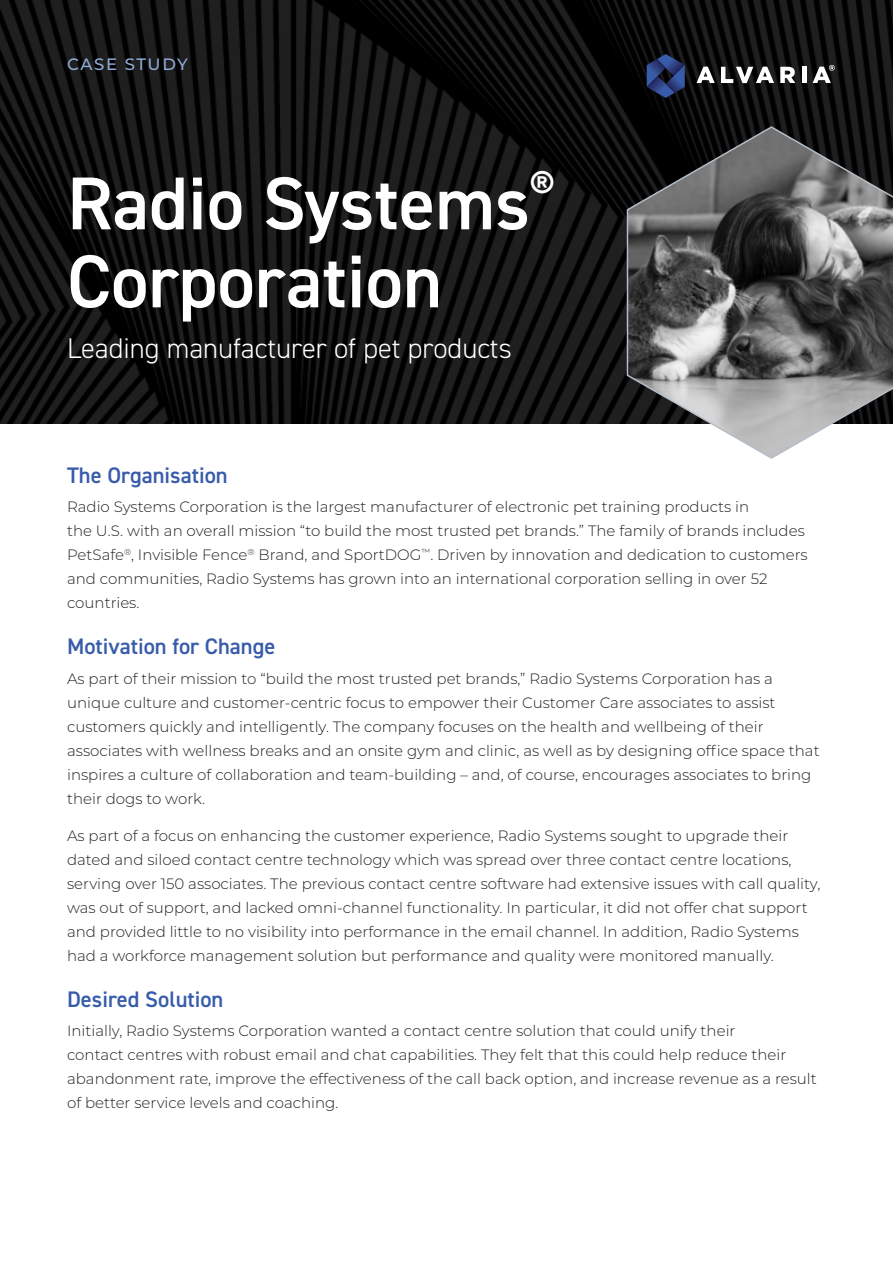
<style>
.page{position:relative;width:893px;height:1263px;background:#fff}
.page>*{position:absolute;margin:0;border:0;box-sizing:border-box;transform-origin:0 0}
.Title_Line_cover{font:600 75px/78px "DIN2014";color:#fff}
.Cover_Subheadline_wh{font:300 28.5px "DIN2014";color:#fff}
.Subhead_Blue{font:600 22.5px "DIN2014";color:#385caa}
.Asset_Descriptor_cov{font:500 16.5px "Montserrat";letter-spacing:.09em;color:#91acd8}
.Body{font:300 15px/24px "Montserrat";color:#231f20}
</style>
<div class="page">
<img style="left:0;top:0;width:893px;height:424px">
<svg style="left:696px;top:67px;width:19px;height:16px"></svg>
<svg style="left:721px;top:67px;width:53px;height:16px"></svg>
<svg style="left:780px;top:67px;width:15px;height:16px"></svg>
<hr style="left:802px;top:67px;width:4px;height:16px;background:#fff">
<svg style="left:647px;top:54px;width:38px;height:44px;background:#243362"></svg>
<svg style="left:813px;top:65px;width:22px;height:18px"></svg>
<svg style="left:625px;top:125px;width:268px;height:334px;background:#6a6a6b"></svg>
<p class="Asset_Descriptor_cov" style="left:67px;top:53px;width:122px">CASE STUDY</p>
<p class="Title_Line_cover" style="left:67px;top:163px;width:489px">Radio Systems<sup>®<br></sup>Corporation</p>
<p class="Cover_Subheadline_wh" style="left:67px;top:330px;width:446px">Leading manufacturer of pet products</p>
<p class="Subhead_Blue" style="left:67px;top:460px;width:162px">The Organisation</p>
<p class="Body" style="left:67px;top:495px;width:742px">Radio Systems Corporation is the largest manufacturer of electronic pet training products in<br>the U.S. with an overall mission “to build the most trusted pet brands.” The family of brands includes PetSafe<sup>®</sup>, Invisible Fence<sup>®</sup> Brand, and SportDOG<sup>™</sup>. Driven by innovation and dedication to customers and communities, Radio Systems has grown into an international corporation selling in over 52 countries.</p>
<p class="Subhead_Blue" style="left:67px;top:631px;width:210px">Motivation for Change</p>
<p class="Body" style="left:67px;top:666px;width:754px">As part of their mission to “build the most trusted pet brands,” Radio Systems Corporation has a unique culture and customer-centric focus to empower their Customer Care associates to assist customers quickly and intelligently. The company focuses on the health and wellbeing of their associates with wellness breaks and an onsite gym and clinic, as well as by designing office space that inspires a culture of collaboration and team-building – and, of course, encourages associates to bring their dogs to work.</p>
<p class="Body" style="left:67px;top:823px;width:755px">As part of a focus on enhancing the customer experience, Radio Systems sought to upgrade their dated and siloed contact centre technology which was spread over three contact centre locations, serving over 150 associates. The previous contact centre software had extensive issues with call quality, was out of support, and lacked omni-channel functionality. In particular, it did not offer chat support and provided little to no visibility into performance in the email channel. In addition, Radio Systems had a workforce management solution but performance and quality were monitored manually.</p>
<p class="Subhead_Blue" style="left:67px;top:984px;width:158px">Desired Solution</p>
<p class="Body" style="left:67px;top:1018px;width:751px">Initially, Radio Systems Corporation wanted a contact centre solution that could unify their<br>contact centres with robust email and chat capabilities. They felt that this could help reduce their abandonment rate, improve the effectiveness of the call back option, and increase revenue as a result of better service levels and coaching.</p>
</div>
